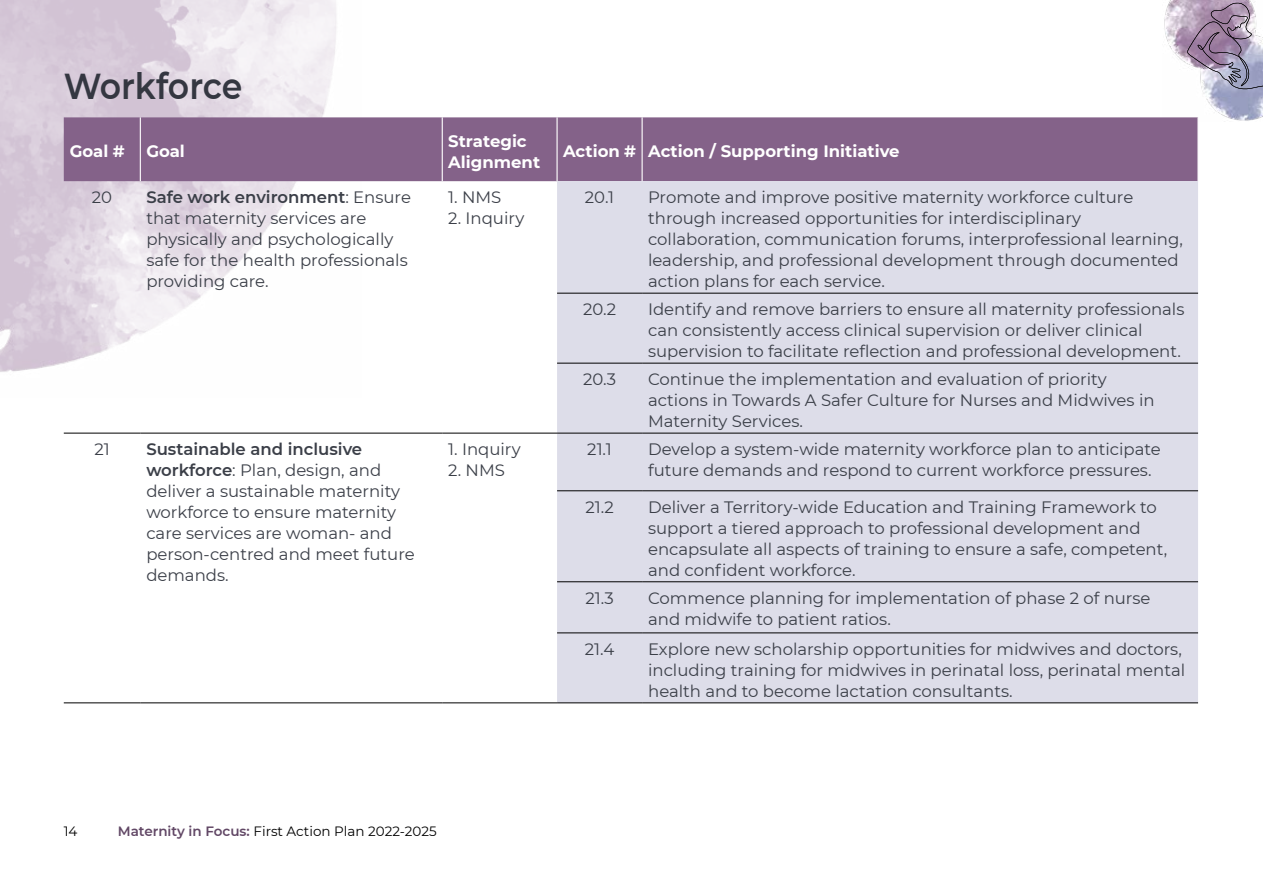
<style>
.page{position:relative;width:1263px;height:893px;background:#fff}
.page>*{position:absolute;margin:0;border:0;box-sizing:border-box;transform-origin:0 0}
.t1{font:600 36px "Montserrat";letter-spacing:-.005em;color:#343741;scale:.92 1}
.Table_body{font:16.5px/21px "Montserrat";color:#3b3f48}
.Table_header_-_Rever{font:700 16.5px/21px "Montserrat";color:#fff}
.t2{font:13.5px "Montserrat";color:#000}
.s1{font-weight:600}
.s2{font-weight:600;color:#614765}
</style>
<div class="page">
<svg style="left:0;top:0;width:388px;height:434px"></svg>
<img style="left:1164px;top:0;width:99px;height:121px">
<svg style="left:1187px;top:3px;width:76px;height:87px;background:#a99cb3"></svg>
<div style="left:64px;top:117px;width:1133px;height:64px;background:#846289"></div>
<div style="left:557px;top:181px;width:641px;height:521px;background:#dddde9"></div>
<hr style="left:557px;top:293px;width:85px;height:1px;background:#000">
<hr style="left:642px;top:293px;width:556px;height:1px;background:#000">
<hr style="left:557px;top:363px;width:85px;height:1px;background:#000">
<hr style="left:642px;top:363px;width:556px;height:1px;background:#000">
<hr style="left:64px;top:433px;width:76px;height:1px;background:#000">
<hr style="left:140px;top:433px;width:302px;height:1px;background:#000">
<hr style="left:442px;top:433px;width:115px;height:1px;background:#000">
<hr style="left:64px;top:702px;width:76px;height:1px;background:#000">
<hr style="left:140px;top:702px;width:302px;height:1px;background:#000">
<hr style="left:442px;top:702px;width:115px;height:1px;background:#000">
<hr style="left:557px;top:433px;width:85px;height:1px;background:#000">
<hr style="left:642px;top:433px;width:556px;height:1px;background:#000">
<hr style="left:557px;top:490px;width:85px;height:1px;background:#000">
<hr style="left:642px;top:490px;width:556px;height:1px;background:#000">
<hr style="left:557px;top:581px;width:85px;height:1px;background:#000">
<hr style="left:642px;top:581px;width:556px;height:1px;background:#000">
<hr style="left:557px;top:632px;width:85px;height:1px;background:#000">
<hr style="left:642px;top:632px;width:556px;height:1px;background:#000">
<hr style="left:557px;top:702px;width:85px;height:1px;background:#000">
<hr style="left:642px;top:702px;width:556px;height:1px;background:#000">
<hr style="left:140px;top:117px;width:1px;height:64px;background:#fff">
<hr style="left:442px;top:117px;width:1px;height:64px;background:#fff">
<hr style="left:556px;top:117px;width:2px;height:64px;background:#fff">
<hr style="left:641px;top:117px;width:2px;height:64px;background:#fff">
<hr style="left:1197px;top:117px;width:1px;height:64px;background:#fff">
<h2 class="t1" style="left:64px;top:60px;width:196px">Workforce</h2>
<p class="Table_header_-_Rever" style="left:70px;top:140px;width:57px">Goal #</p>
<p class="Table_header_-_Rever" style="left:146px;top:140px;width:40px">Goal</p>
<p class="Table_header_-_Rever" style="left:448px;top:130px;width:93px">Strategic<br>Alignment</p>
<p class="Table_header_-_Rever" style="left:563px;top:140px;width:75px">Action #</p>
<p class="Table_header_-_Rever" style="left:648px;top:140px;width:253px">Action / Supporting Initiative</p>
<p class="Table_body" style="left:92px;top:186px;width:22px">20</p>
<p class="Table_body" style="left:146px;top:186px;width:266px"><span class="s1">Safe work environment</span>: Ensure that maternity services are physically and psychologically safe for the health professionals providing care.</p>
<p class="Table_body" style="left:448px;top:186px;width:55px">1. NMS</p>
<p class="Table_body" style="left:585px;top:186px;width:31px">20.1</p>
<p class="Table_body" style="left:648px;top:186px;width:536px">Promote and improve positive maternity workforce culture through increased opportunities for interdisciplinary collaboration, communication forums, interprofessional learning, leadership, and professional development through documented action plans for each service.</p>
<p class="Table_body" style="left:583px;top:298px;width:35px">20.2</p>
<p class="Table_body" style="left:648px;top:298px;width:538px">Identify and remove barriers to ensure all maternity professionals can consistently access clinical supervision or deliver clinical supervision to facilitate reflection and professional development.</p>
<p class="Table_body" style="left:583px;top:368px;width:35px">20.3</p>
<p class="Table_body" style="left:648px;top:368px;width:508px">Continue the implementation and evaluation of priority actions in Towards A Safer Culture for Nurses and Midwives in<br>Maternity Services.</p>
<p class="Table_body" style="left:448px;top:207px;width:78px">2. Inquiry</p>
<p class="Table_body" style="left:94px;top:438px;width:17px">21</p>
<p class="Table_body" style="left:146px;top:438px;width:270px"><span class="s1">Sustainable and inclusive workforce</span>: Plan, design, and deliver a sustainable maternity workforce to ensure maternity care services are woman- and person-centred and meet future demands.</p>
<p class="Table_body" style="left:448px;top:438px;width:74px">1. Inquiry</p>
<p class="Table_body" style="left:448px;top:459px;width:58px">2. NMS</p>
<p class="t2" style="left:64px;top:822px;width:15px">14</p>
<p class="t2" style="left:118px;top:822px;width:320px"><span class="s2">Maternity in Focus:</span> First Action Plan 2022-2025</p>
<p class="Table_body" style="left:587px;top:438px;width:26px">21.1</p>
<p class="Table_body" style="left:648px;top:438px;width:514px">Develop a system-wide maternity workforce plan to anticipate future demands and respond to current workforce pressures.</p>
<p class="Table_body" style="left:585px;top:496px;width:30px">21.2</p>
<p class="Table_body" style="left:648px;top:496px;width:521px">Deliver a Territory-wide Education and Training Framework to support a tiered approach to professional development and encapsulate all aspects of training to ensure a safe, competent, and confident workforce.</p>
<p class="Table_body" style="left:585px;top:587px;width:30px">21.3</p>
<p class="Table_body" style="left:648px;top:587px;width:504px">Commence planning for implementation of phase 2 of nurse and midwife to patient ratios.</p>
<p class="Table_body" style="left:585px;top:638px;width:31px">21.4</p>
<p class="Table_body" style="left:648px;top:638px;width:539px">Explore new scholarship opportunities for midwives and doctors, including training for midwives in perinatal loss, perinatal mental health and to become lactation consultants.</p>
</div>
